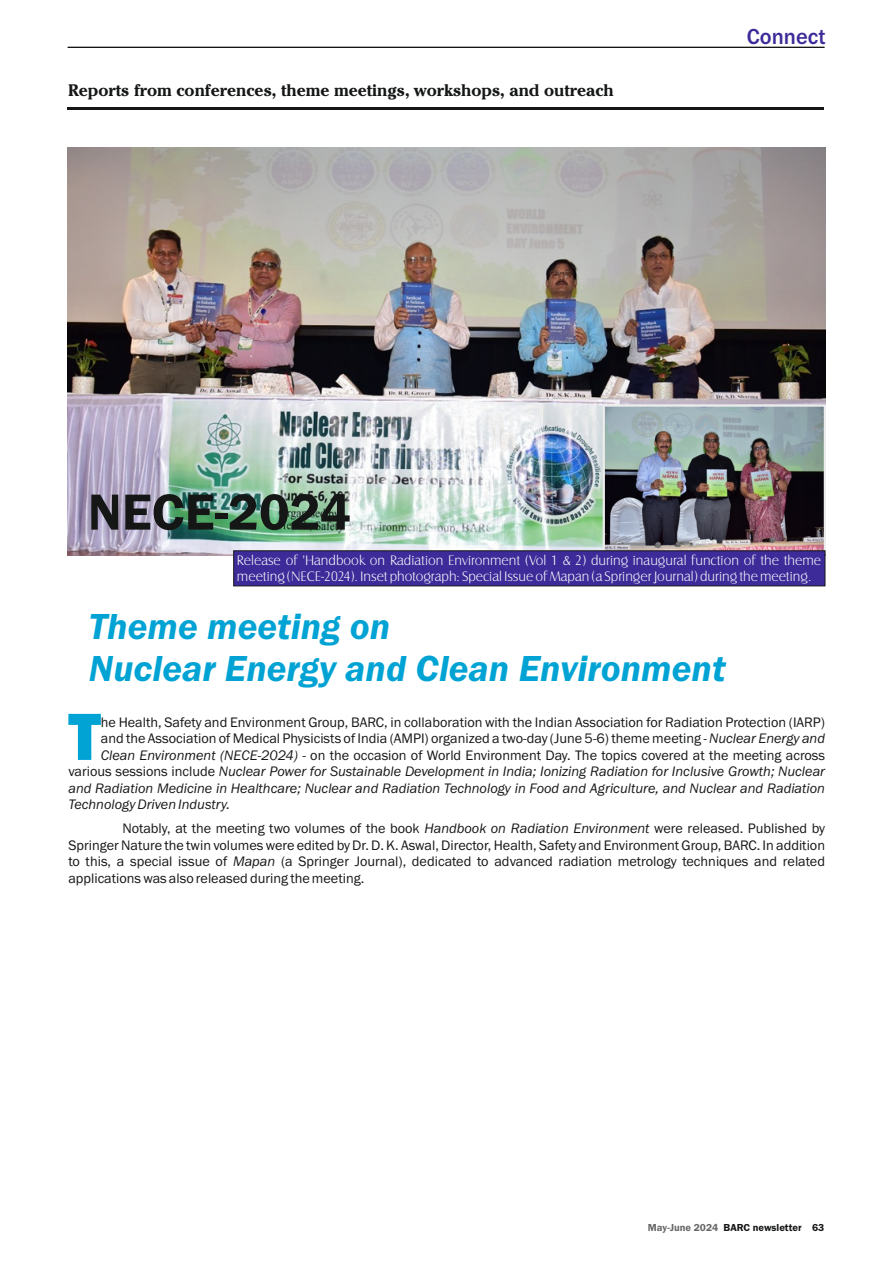
<style>
.page{position:relative;width:893px;height:1263px;background:#fff}
.page>*{position:absolute;margin:0;border:0;box-sizing:border-box;transform-origin:0 0}
.t1{font:800 69px "Franklin Gothic";color:#00a3d4}
.t2{font:600 52.5px "Franklin Gothic";color:#151616}
.t3{font:italic 600 37.5px/42.5px "Franklin Gothic";color:#00a3d4}
.t4{font:500 22.5px "Franklin Gothic";color:#3c2b99}
.t5{font:700 16.5px "Cheltenham IT Cby BT";color:#151616}
.t6{font:14.25px/16.5px "Franklin Gothic";color:#151616;text-align:justify}
.t7{font:italic 14.25px "Franklin Gothic";color:#151616}
.t8{font:14.25px/15.8px "Castle T Ligh";color:#fff}
.t9{font:600 10.5px "Franklin Gothic";color:#151616}
.s1{font-style:italic}
.s2{font-style:normal}
.s3{color:#686868}
</style>
<div class="page">
<hr style="left:68px;top:107px;width:756px;height:2px;background:#151616">
<svg style="left:67px;top:47px;width:758px;height:1px"></svg>
<img style="left:68px;top:147px;width:758px;height:409px">
<img style="left:606px;top:407px;width:217px;height:143px">
<div style="left:603px;top:404px;width:223px;height:150px;border:2px solid #ececec"></div>
<svg style="left:233px;top:550px;width:592px;height:36px;background:#3b2b93"></svg>
<p class="t5" style="left:68px;top:83px;width:547px">Reports from conferences, theme meetings, workshops, and outreach</p>
<h3 class="t4" style="left:747px;top:28px;width:80px">Connect</h3>
<h2 class="t2" style="left:88px;top:493px;width:265px">NECE-2024</h2>
<p class="t8" style="left:237px;top:552px;width:586px">Release of 'Handbook on Radiation Environment (Vol 1 &amp; 2) during inaugural function of the theme meeting (NECE-2024). Inset photograph: Special Issue of Mapan (a Springer Journal) during the meeting.</p>
<h3 class="t3" style="left:89px;top:608px;width:638px">Theme meeting on<br>Nuclear Energy and Clean Environment</h3>
<h1 class="t1" style="left:68px;top:712px;width:34px">T</h1>
<p class="t6" style="left:101px;top:715px;width:726px">he Health, Safety and Environment Group, BARC, in collaboration with the Indian Association for Radiation Protection (IARP)</p>
<p class="t6" style="left:101px;top:731px;width:726px">and the Association of Medical Physicists of India (AMPI) organized a two-day (June 5-6) theme meeting - <span class="s1">Nuclear Energy and</span></p>
<p class="t6" style="left:101px;top:748px;width:726px"><span class="s1">Clean Environment (NECE-2024)</span> - on the occasion of World Environment Day. The topics covered at the meeting across</p>
<p class="t7" style="left:68px;top:766px;width:758px"><span class="s2">various sessions include</span> Nuclear Power for Sustainable Development in India; Ionizing Radiation for Inclusive Growth; Nuclear</p>
<p class="t7" style="left:68px;top:783px;width:758px">and Radiation Medicine in Healthcare; Nuclear and Radiation Technology in Food and Agriculture, and Nuclear and Radiation</p>
<p class="t7" style="left:68px;top:799px;width:163px">Technology Driven Industry.</p>
<p class="t6" style="left:68px;top:821px;width:758px;text-indent:54px">Notably, at the meeting two volumes of the book <span class="s1">Handbook on Radiation Environment</span> were released. Published by Springer Nature the twin volumes were edited by Dr. D. K. Aswal, Director, Health, Safety and Environment Group, BARC. In addition to this, a special issue of <span class="s1">Mapan</span> (a Springer Journal), dedicated to advanced radiation metrology techniques and related applications was also released during the meeting.</p>
<p class="t9" style="left:648px;top:1223px;width:178px"><span class="s3">May-June 2024</span> BARC newsletter 63</p>
</div>
